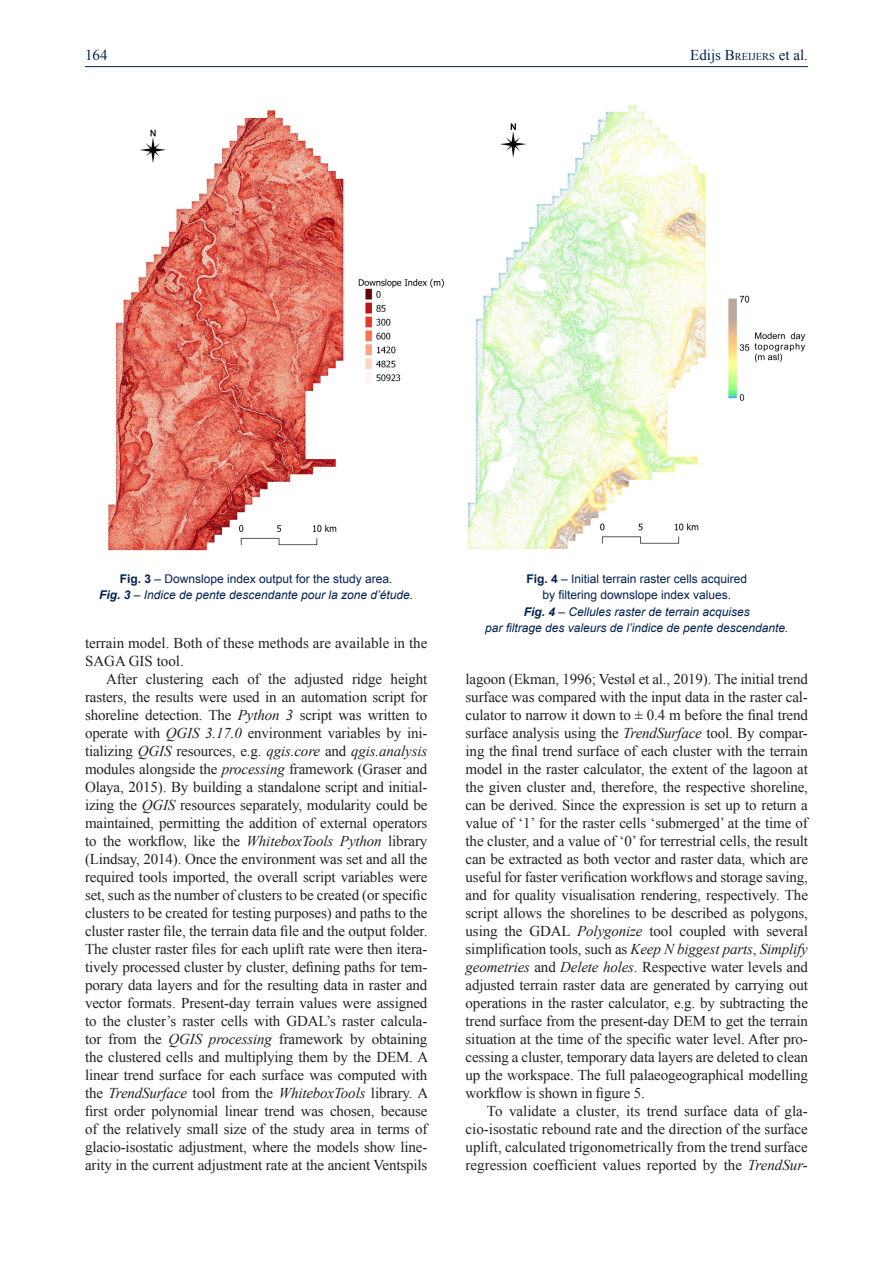
<style>
.page{position:relative;width:893px;height:1263px;background:#fff}
.page>*{position:absolute;margin:0;border:0;box-sizing:border-box;transform-origin:0 0}
.Txt_baz{font:15px/18px "Times New Roman";color:#231f20;text-align:justify}
.Titre_courant{font:15px "Times New Roman";color:#00214f}
.Figures_ital{font:italic 12px/16.5px "Arial";color:#00214f;text-align:center}
.Figures{font:12px/16.5px "Arial";color:#00214f;text-align:center}
.s1{font-style:inherit}
.s2{font-size:10.5px}
.s3{font-weight:700}
.s4{font-style:italic}
</style>
<div class="page">
<hr style="left:85px;top:66px;width:723px;height:1px;background:#00214f">
<img style="left:108px;top:110px;width:336px;height:441px">
<img style="left:468px;top:106px;width:338px;height:443px">
<p class="Titre_courant" style="left:85px;top:45px;width:24px">164</p>
<p class="Titre_courant" style="left:690px;top:45px;width:119px">Edijs <span class="s1">B</span><span class="s2">REIJERS</span> et al.</p>
<p class="Figures" style="left:120px;top:570px;width:274px"><span class="s3">Fig. 3</span> – Downslope index output for the study area.</p>
<p class="Figures_ital" style="left:99px;top:587px;width:316px"><span class="s3">Fig. 3</span> – Indice de pente descendante pour la zone d’étude.</p>
<p class="Figures" style="left:526px;top:570px;width:222px"><span class="s3">Fig. 4</span> – Initial terrain raster cells acquired by filtering downslope index values.</p>
<p class="Figures_ital" style="left:485px;top:603px;width:305px"><span class="s3">Fig. 4</span> – Cellules raster de terrain acquises<br>par filtrage des valeurs de l’indice de pente descendante.</p>
<p class="Txt_baz" style="left:85px;top:634px;width:344px">terrain model. Both of these methods are available in the<br>SAGA GIS tool.</p>
<p class="Txt_baz" style="left:85px;top:670px;width:345px;text-indent:21px">After clustering each of the adjusted ridge height rasters, the results were used in an automation script for shoreline detection. The <span class="s4">Python 3</span> script was written to operate with <span class="s4">QGIS 3.17.0</span> environment variables by ini&shy;tializing <span class="s4">QGIS</span> resources, e.g. <span class="s4">qgis.core</span> and <span class="s4">qgis.analysis </span>modules alongside the <span class="s4">processing</span> framework (Graser and Olaya, 2015). By building a standalone script and initial&shy;izing the <span class="s4">QGIS</span> resources separately, modularity could be maintained, permitting the addition of external operators to the workflow, like the <span class="s4">WhiteboxTools Python</span> library (Lindsay, 2014). Once the environment was set and all the required tools imported, the overall script variables were set, such as the number of clusters to be created (or specific clusters to be created for testing purposes) and paths to the cluster raster file, the terrain data file and the output folder.<br>The cluster raster files for each uplift rate were then itera&shy;tively processed cluster by cluster, defining paths for tem&shy;porary data layers and for the resulting data in raster and vector formats. Present-day terrain values were assigned to the cluster’s raster cells with GDAL’s raster calcula&shy;tor from the <span class="s4">QGIS processing</span> framework by obtaining the clustered cells and multiplying them by the DEM. A linear trend surface for each surface was computed with the <span class="s4">TrendSurface</span> tool from the <span class="s4">WhiteboxTools</span> library. A first order polynomial linear trend was chosen, because of the relatively small size of the study area in terms of glacio-isostatic adjustment, where the models show line&shy;arity in the current adjustment rate at the ancient Ventspils</p>
<p class="Txt_baz" style="left:466px;top:670px;width:344px">lagoon (Ekman, 1996; Vestøl et al., 2019). The initial trend surface was compared with the input data in the raster cal&shy;culator to narrow it down to ± 0.4 m before the final trend surface analysis using the <span class="s4">TrendSurface</span> tool. By compar&shy;ing the final trend surface of each cluster with the terrain model in the raster calculator, the extent of the lagoon at the given cluster and, therefore, the respective shoreline, can be derived. Since the expression is set up to return a value of ‘1’ for the raster cells ‘submerged’ at the time of the cluster, and a value of ‘0’ for terrestrial cells, the result can be extracted as both vector and raster data, which are useful for faster verification workflows and storage saving, and for quality visualisation rendering, respectively. The script allows the shorelines to be described as polygons, using the GDAL <span class="s4">Polygonize</span> tool coupled with several simplification tools, such as <span class="s4">Keep N biggest parts</span>, <span class="s4">Simplify geometries</span> and <span class="s4">Delete holes</span>. Respective water levels and adjusted terrain raster data are generated by carrying out operations in the raster calculator, e.g. by subtracting the trend surface from the present-day DEM to get the terrain situation at the time of the specific water level. After pro&shy;cessing a cluster, temporary data layers are deleted to clean up the workspace. The full palaeogeographical modelling workflow is shown in figure 5.</p>
<p class="Txt_baz" style="left:466px;top:1102px;width:344px;text-indent:21px">To validate a cluster, its trend surface data of gla&shy;cio-isostatic rebound rate and the direction of the surface uplift, calculated trigonometrically from the trend surface regression coefficient values reported by the <span class="s4">TrendSur-</span></p>
</div>
